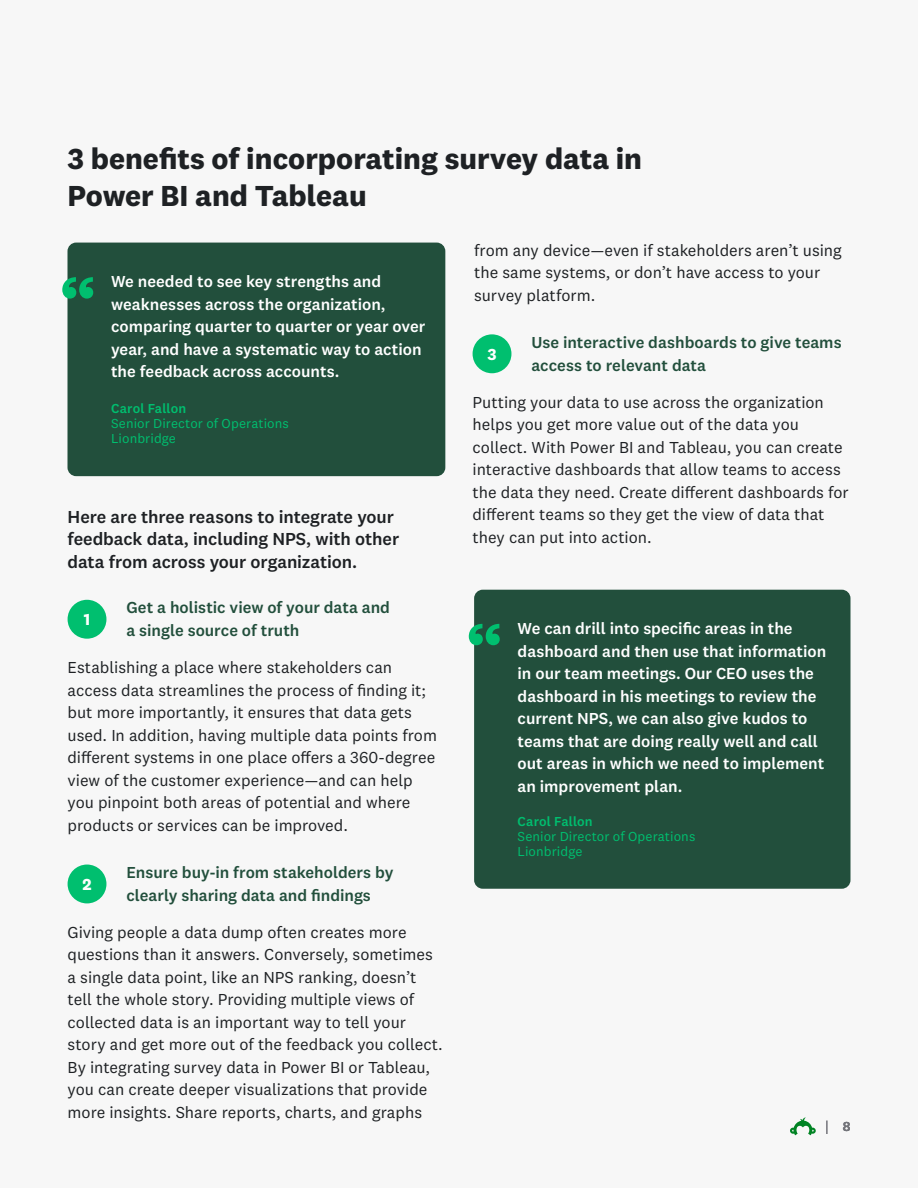
<style>
.page{position:relative;width:918px;height:1188px;background:#f7f7f7}
.page>*{position:absolute;margin:0;border:0;box-sizing:border-box;transform-origin:0 0}
.Heading_Cover{font:700 70.5px "National 2";color:#00bf6f}
.Heading_3{font:700 30px/37.5px "National 2";color:#1e2124}
.Paragraph_-_Base{font:500 18px/22.5px "National 2";letter-spacing:-.005em;color:#1e2124}
.Paragraph_-_Base-2{font:16.5px/22.5px "National 2";color:#1e2124}
.Paragraph_-_Base-3{font:500 16.5px/22.5px "National 2";color:#fff}
.Paragraph_-_Base-4{font:500 16.5px/22.5px "National 2";color:#224f3c}
.Paragraph_-_Base-5{font:700 16.5px "National 2";color:#fff}
.Paragraph_-_Base-6{font:13.5px/15px "National 2";letter-spacing:.005em;color:#00bf6f}
.t1{font:500 13.5px "National 2";color:#73747a}
.s1{font-weight:500}
</style>
<div class="page">
<div style="left:474px;top:590px;width:376px;height:299px;background:#224f3c;border-radius:9px"></div>
<div style="left:67px;top:243px;width:378px;height:233px;background:#224f3c;border-radius:9px"></div>
<div style="left:68px;top:600px;width:38px;height:39px;background:#00bf6f;border-radius:50%"></div>
<div style="left:473px;top:334px;width:38px;height:39px;background:#00bf6f;border-radius:50%"></div>
<div style="left:68px;top:865px;width:38px;height:38px;background:#00bf6f;border-radius:50%"></div>
<svg style="left:790px;top:1117px;width:26px;height:18px"></svg>
<svg style="left:826px;top:1120px;width:2px;height:14px"></svg>
<p class="Heading_3" style="left:68px;top:139px;width:576px">3 benefits of incorporating survey data in<br>Power BI and Tableau</p>
<p class="Heading_Cover" style="left:59px;top:261px;width:38px">“</p>
<p class="Paragraph_-_Base-3" style="left:111px;top:270px;width:316px">We needed to see key strengths and weaknesses across the organization, comparing quarter to quarter or year over year, and have a systematic way to action the feedback across accounts.</p>
<p class="Paragraph_-_Base-6" style="left:111px;top:401px;width:179px"><span class="s1">Carol Fallon<br></span>Senior Director of Operations<br>Lionbridge</p>
<p class="Paragraph_-_Base" style="left:68px;top:505px;width:333px">Here are three reasons to integrate your feedback data, including NPS, with other data from across your organization.</p>
<p class="Paragraph_-_Base-5" style="left:84px;top:609px;width:8px">1</p>
<p class="Paragraph_-_Base-4" style="left:126px;top:596px;width:265px">Get a holistic view of your data and a single source of truth</p>
<p class="Paragraph_-_Base-2" style="left:68px;top:656px;width:371px">Establishing a place where stakeholders can access data streamlines the process of finding it; but more importantly, it ensures that data gets used. In addition, having multiple data points from different systems in one place offers a 360-degree view of the customer experience—and can help you pinpoint both areas of potential and where products or services can be improved.</p>
<p class="Paragraph_-_Base-5" style="left:83px;top:874px;width:11px">2</p>
<p class="Paragraph_-_Base-4" style="left:126px;top:861px;width:269px">Ensure buy-in from stakeholders by clearly sharing data and findings</p>
<p class="Paragraph_-_Base-2" style="left:68px;top:921px;width:377px">Giving people a data dump often creates more questions than it answers. Conversely, sometimes a single data point, like an NPS ranking, doesn’t tell the whole story. Providing multiple views of collected data is an important way to tell your story and get more out of the feedback you collect.<br>By integrating survey data in Power BI or Tableau, you can create deeper visualizations that provide more insights. Share reports, charts, and graphs</p>
<p class="Paragraph_-_Base-2" style="left:474px;top:239px;width:369px">from any device—even if stakeholders aren’t using the same systems, or don’t have access to your survey platform.</p>
<p class="Paragraph_-_Base-5" style="left:487px;top:344px;width:11px">3</p>
<p class="Paragraph_-_Base-4" style="left:531px;top:331px;width:312px">Use interactive dashboards to give teams access to relevant data</p>
<p class="Paragraph_-_Base-2" style="left:473px;top:391px;width:378px">Putting your data to use across the organization helps you get more value out of the data you collect. With Power BI and Tableau, you can create interactive dashboards that allow teams to access the data they need. Create different dashboards for different teams so they get the view of data that they can put into action.</p>
<p class="Heading_Cover" style="left:466px;top:607px;width:38px">“</p>
<p class="Paragraph_-_Base-3" style="left:518px;top:617px;width:310px">We can drill into specific areas in the dashboard and then use that information in our team meetings. Our CEO uses the dashboard in his meetings to review the current NPS, we can also give kudos to teams that are doing really well and call out areas in which we need to implement an improvement plan.</p>
<p class="Paragraph_-_Base-6" style="left:518px;top:813px;width:179px"><span class="s1">Carol Fallon<br></span>Senior Director of Operations<br>Lionbridge</p>
<p class="t1" style="left:843px;top:1118px;width:9px">8</p>
</div>
